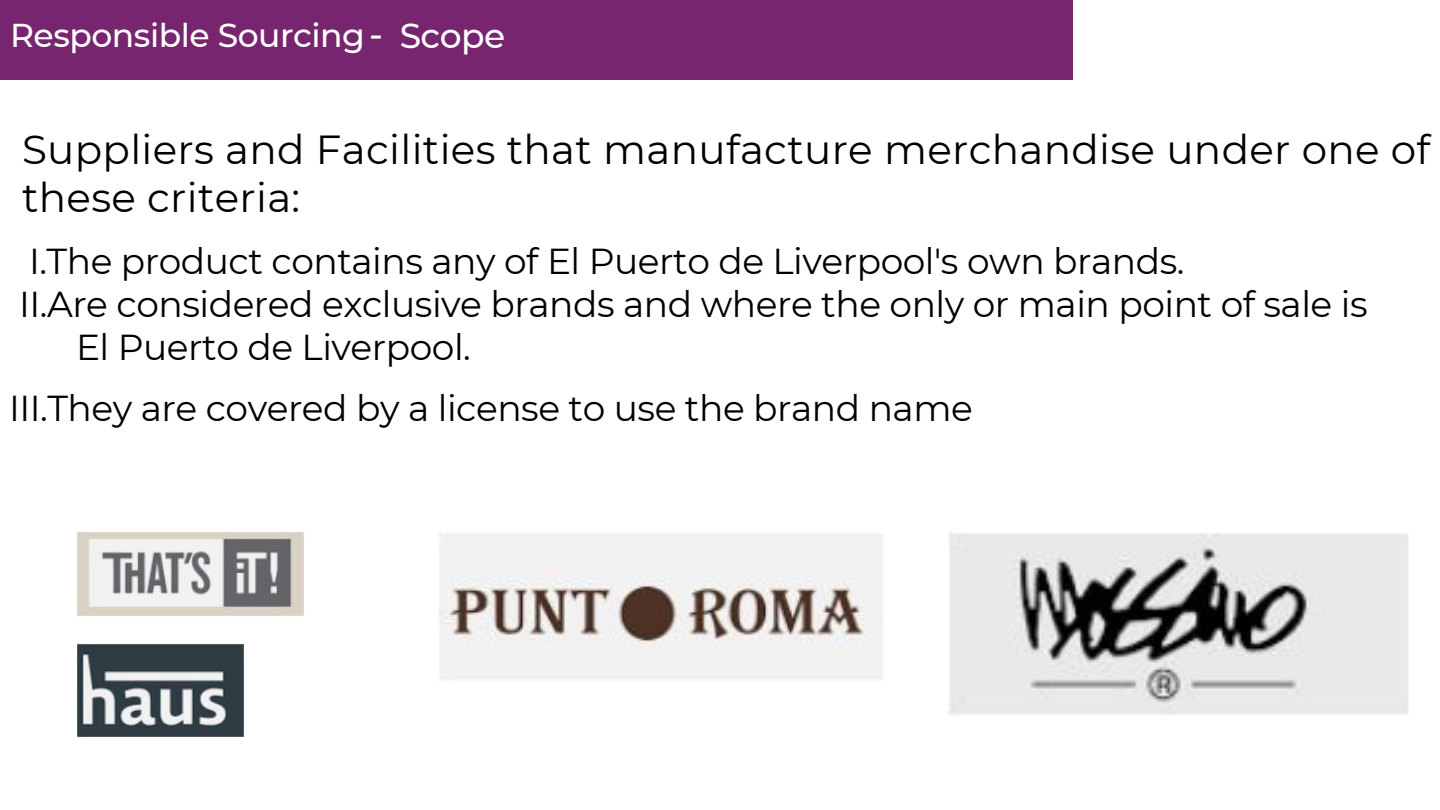
<style>
.page{position:relative;width:1440px;height:810px;background:#fff}
.page>*{position:absolute;margin:0;border:0;box-sizing:border-box;transform-origin:0 0}
.t1{font:40.5px/48.3px "Montserrat";letter-spacing:.01em;color:#000}
.t2{font:36px "Montserrat";letter-spacing:-.015em;color:#000}
.t3{font:500 34.5px "Montserrat";letter-spacing:-.015em;color:#fff}
.t4{font:500 33px "Montserrat";letter-spacing:-.015em;color:#fff}
.s1{font-size:36px}
</style>
<div class="page">
<div style="left:0;top:0;width:1073px;height:79px;background:#78256f"></div>
<img style="left:76px;top:531px;width:229px;height:86px">
<img style="left:76px;top:643px;width:168px;height:95px">
<img style="left:439px;top:533px;width:444px;height:147px">
<img style="left:948px;top:532px;width:461px;height:183px">
<p class="t4" style="left:10px;top:15px;width:374px">Responsible Sourcing<span class="s1">-</span></p>
<p class="t3" style="left:400px;top:15px;width:107px">Scope</p>
<h1 class="t1" style="left:22px;top:125px;width:1410px">Suppliers and Facilities that manufacture merchandise under one of these criteria:</h1>
<p class="t2" style="left:29px;top:239px;width:1157px">I.The product contains any of El Puerto de Liverpool's own brands.</p>
<p class="t2" style="left:19px;top:282px;width:1350px">II.Are considered exclusive brands and where the only or main point of sale is</p>
<p class="t2" style="left:76px;top:325px;width:396px">El Puerto de Liverpool.</p>
<p class="t2" style="left:9px;top:387px;width:965px">III.They are covered by a license to use the brand name</p>
</div>
